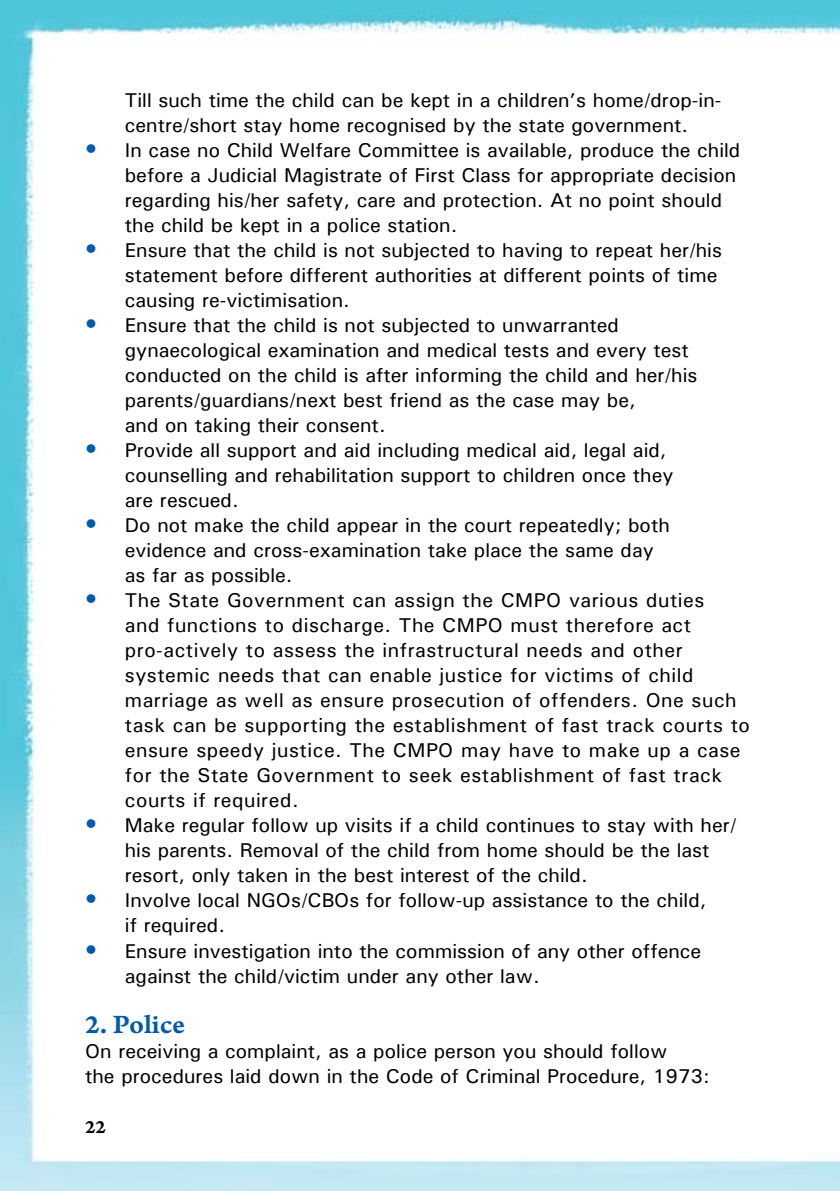
<style>
.page{position:relative;width:840px;height:1191px;background:#fff}
.page>*{position:absolute;margin:0;border:0;box-sizing:border-box;transform-origin:0 0}
.t1{font:28px "Arno Pro Smbd Caption";letter-spacing:-.005em;color:#005bab}
.t2{font:500 20px/25px "Univers";color:#000}
.t3{font:500 20px/25px "Univers";letter-spacing:.025em;color:#000}
.t4{font:20px "Arno Pro Smbd Caption";color:#000}
.s1{font-size:24px;color:#005bab}
</style>
<div class="page">
<img style="left:0;top:0;width:839px;height:1191px">
<p class="t2" style="left:125px;top:87px;width:597px">Till such time the child can be kept in a children’s home/drop-in&shy;centre/short stay home recognised by the state government.</p>
<p class="t2" style="left:125px;top:137px;width:616px;text-indent:-40px"><span class="s1">•</span> In case no Child Welfare Committee is available, produce the child before a Judicial Magistrate of First Class for appropriate decision regarding his/her safety, care and protection. At no point should the child be kept in a police station.</p>
<p class="t2" style="left:125px;top:237px;width:598px;text-indent:-40px"><span class="s1">•</span> Ensure that the child is not subjected to having to repeat her/his statement before different authorities at different points of time causing re-victimisation.</p>
<p class="t2" style="left:125px;top:312px;width:573px;text-indent:-40px"><span class="s1">•</span> Ensure that the child is not subjected to unwarranted gynaecological examination and medical tests and every test conducted on the child is after informing the child and her/his parents/guardians/next best friend as the case may be,<br>and on taking their consent.</p>
<p class="t2" style="left:125px;top:437px;width:550px;text-indent:-40px"><span class="s1">•</span> Provide all support and aid including medical aid, legal aid, counselling and rehabilitation support to children once they are rescued.</p>
<p class="t2" style="left:125px;top:512px;width:546px;text-indent:-40px"><span class="s1">•</span> Do not make the child appear in the court repeatedly; both evidence and cross-examination take place the same day as far as possible.</p>
<p class="t3" style="left:125px;top:587px;width:626px;text-indent:-40px"><span class="s1">•</span> The State Government can assign the CMPO various duties<br>and functions to discharge. The CMPO must therefore act pro-actively to assess the infrastructural needs and other systemic needs that can enable justice for victims of child marriage as well as ensure prosecution of offenders. One such task can be supporting the establishment of fast track courts to ensure speedy justice. The CMPO may have to make up a case for the State Government to seek establishment of fast track courts if required.</p>
<p class="t2" style="left:125px;top:812px;width:612px;text-indent:-40px"><span class="s1">•</span> Make regular follow up visits if a child continues to stay with her/ his parents. Removal of the child from home should be the last resort, only taken in the best interest of the child.</p>
<p class="t2" style="left:125px;top:887px;width:582px;text-indent:-40px"><span class="s1">•</span> Involve local NGOs/CBOs for follow-up assistance to the child, if required.</p>
<p class="t2" style="left:125px;top:937px;width:577px;text-indent:-40px"><span class="s1">•</span> Ensure investigation into the commission of any other offence against the child/victim under any other law.</p>
<h1 class="t1" style="left:85px;top:1007px;width:102px">2. Police</h1>
<p class="t2" style="left:85px;top:1037px;width:625px">On receiving a complaint, as a police person you should follow<br>the procedures laid down in the Code of Criminal Procedure, 1973:</p>
<p class="t4" style="left:85px;top:1114px;width:22px">22</p>
</div>
